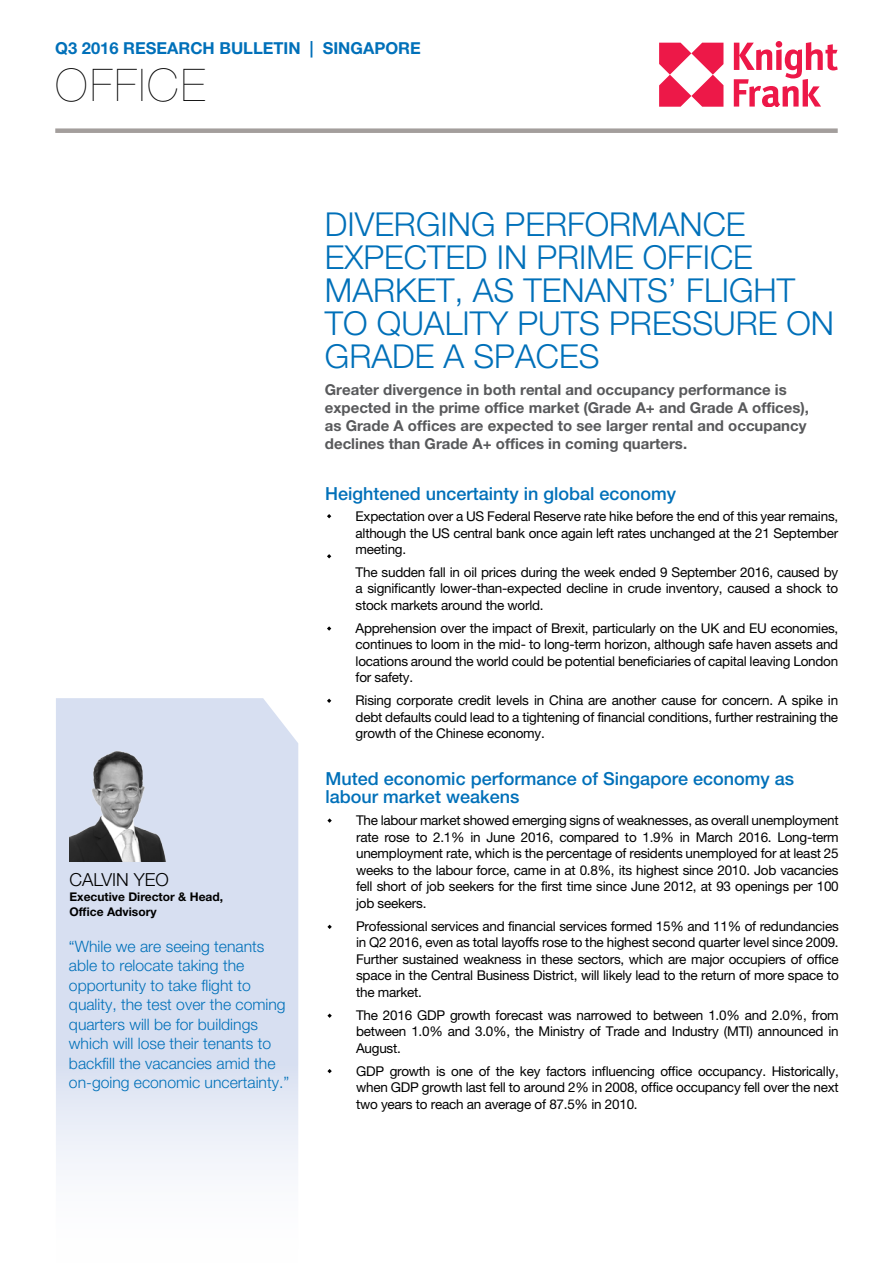
<style>
.page{position:relative;width:893px;height:1263px;background:#fff}
.page>*{position:absolute;margin:0;border:0;box-sizing:border-box;transform-origin:0 0}
.t1{font:200 45px "Helvetica Neue LT Std";letter-spacing:.06em;color:#000}
.t2{font:300 33px/33px "Helvetica Neue LT Std";color:#0070b9}
.t3{font:500 18px/18px "Helvetica Neue LT Std";color:#0070b9}
.t4{font:300 18px "Helvetica Neue LT Std";color:#000}
.t5{font:700 16.5px "Helvetica Neue LT Std";color:#0070b9}
.t6{font:300 15.75px/19.5px "Helvetica Neue LT Std";color:#0070b9}
.t7{font:700 15px/18px "Helvetica Neue LT Std";color:#58595b}
.t8{font:13.5px/16.5px "Helvetica Neue LT Std";letter-spacing:-.02em;color:#000;text-align:justify}
.t9{font:700 12px/15px "Helvetica Neue LT Std";color:#000}
</style>
<div class="page">
<svg style="left:56px;top:698px;width:242px;height:472px;background:#dbe2f2"></svg>
<img style="left:70px;top:741px;width:99px;height:121px">
<svg style="left:659px;top:43px;width:64px;height:64px"></svg>
<svg style="left:734px;top:42px;width:104px;height:65px"></svg>
<div style="left:55px;top:128px;width:783px;height:5px;background:#a39e9c"></div>
<svg style="left:327px;top:514px;width:4px;height:4px"></svg>
<svg style="left:327px;top:554px;width:4px;height:4px"></svg>
<svg style="left:327px;top:626px;width:4px;height:5px"></svg>
<svg style="left:327px;top:699px;width:4px;height:4px"></svg>
<svg style="left:327px;top:818px;width:5px;height:5px"></svg>
<svg style="left:327px;top:925px;width:5px;height:4px"></svg>
<svg style="left:327px;top:1013px;width:5px;height:5px"></svg>
<svg style="left:327px;top:1069px;width:5px;height:4px"></svg>
<p class="t5" style="left:55px;top:38px;width:367px">Q3 2016 RESEARCH BULLETIN | SINGAPORE</p>
<h1 class="t1" style="left:55px;top:59px;width:151px">OFFICE</h1>
<h3 class="t4" style="left:70px;top:868px;width:101px">CALVIN YEO</h3>
<p class="t9" style="left:70px;top:889px;width:155px">Executive Director &amp; Head,<br>Office Advisory</p>
<p class="t6" style="left:69px;top:936px;width:222px">“While we are seeing tenants able to relocate taking the opportunity to take flight to quality, the test over the coming quarters will be for buildings which will lose their tenants to backfill the vacancies amid the on-going economic uncertainty.”</p>
<h2 class="t2" style="left:325px;top:207px;width:511px">DIVERGING PERFORMANCE<br>EXPECTED IN PRIME OFFICE<br>MARKET, AS TENANTS’ FLIGHT<br>TO QUALITY PUTS PRESSURE ON<br>GRADE A SPACES</h2>
<p class="t7" style="left:325px;top:380px;width:486px">Greater divergence in both rental and occupancy performance is expected in the prime office market (Grade A+ and Grade A offices), as Grade A offices are expected to see larger rental and occupancy declines than Grade A+ offices in coming quarters.</p>
<h3 class="t3" style="left:325px;top:484px;width:353px">Heightened uncertainty in global economy</h3>
<p class="t8" style="left:356px;top:508px;width:484px">Expectation over a US Federal Reserve rate hike before the end of this year remains, although the US central bank once again left rates unchanged at the 21 September meeting.</p>
<p class="t8" style="left:356px;top:564px;width:484px">The sudden fall in oil prices during the week ended 9 September 2016, caused by a significantly lower-than-expected decline in crude inventory, caused a shock to stock markets around the world.</p>
<p class="t8" style="left:356px;top:620px;width:484px">Apprehension over the impact of Brexit, particularly on the UK and EU economies, continues to loom in the mid- to long-term horizon, although safe haven assets and locations around the world could be potential beneficiaries of capital leaving London for safety.</p>
<p class="t8" style="left:356px;top:692px;width:484px">Rising corporate credit levels in China are another cause for concern. A spike in debt defaults could lead to a tightening of financial conditions, further restraining the growth of the Chinese economy.</p>
<h3 class="t3" style="left:326px;top:769px;width:470px">Muted economic performance of Singapore economy as labour market weakens</h3>
<p class="t8" style="left:356px;top:812px;width:484px">The labour market showed emerging signs of weaknesses, as overall unemployment rate rose to 2.1% in June 2016, compared to 1.9% in March 2016. Long-term unemployment rate, which is the percentage of residents unemployed for at least 25 weeks to the labour force, came in at 0.8%, its highest since 2010. Job vacancies fell short of job seekers for the first time since June 2012, at 93 openings per 100 job seekers.</p>
<p class="t8" style="left:356px;top:918px;width:484px">Professional services and financial services formed 15% and 11% of redundancies in Q2 2016, even as total layoffs rose to the highest second quarter level since 2009.<br>Further sustained weakness in these sectors, which are major occupiers of office space in the Central Business District, will likely lead to the return of more space to the market.</p>
<p class="t8" style="left:356px;top:1006px;width:484px">The 2016 GDP growth forecast was narrowed to between 1.0% and 2.0%, from between 1.0% and 3.0%, the Ministry of Trade and Industry (MTI) announced in August.</p>
<p class="t8" style="left:356px;top:1062px;width:484px">GDP growth is one of the key factors influencing office occupancy. Historically, when GDP growth last fell to around 2% in 2008, office occupancy fell over the next two years to reach an average of 87.5% in 2010.</p>
</div>
